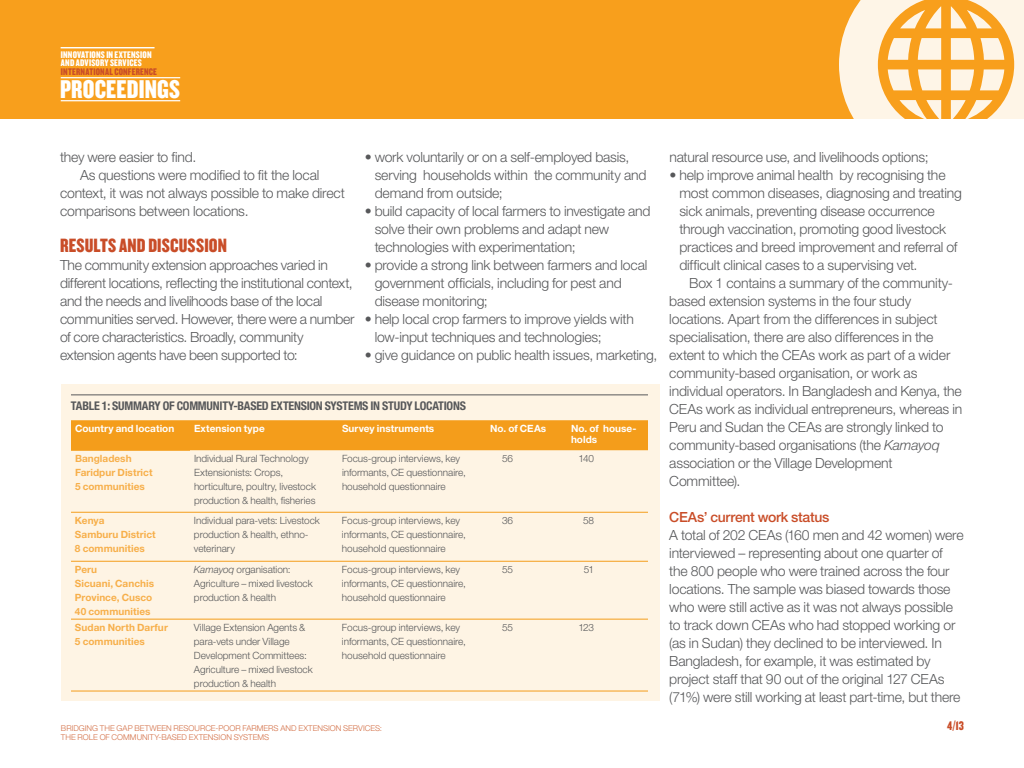
<style>
.page{position:relative;width:1024px;height:768px;background:#fff}
.page>*{position:absolute;margin:0;border:0;box-sizing:border-box;transform-origin:0 0}
.t1{font:26.7px "Knockout HTF69 Full Liteweight";letter-spacing:.005em;color:#fff}
.t2{font:20px "Knockout HTF69 Full Liteweight";letter-spacing:.005em;color:#c94d28}
.t3{font:300 14px/18px "Helvetica Neue";letter-spacing:-.015em;color:#57585a}
.t4{font:500 14px "Helvetica Neue";letter-spacing:-.02em;color:#c94d28}
.t5{font:13px "Knockout HTF69 Full Liteweight";color:#c94d28}
.t6{font:700 condensed 12px "Helvetica Neue";letter-spacing:-.02em;color:#57585a}
.t7{font:300 10px/14px "Helvetica Neue";letter-spacing:-.005em;color:#57585a}
.t8{font:700 10px/14px "Helvetica Neue";letter-spacing:.005em;color:#f7af4a}
.t9{font:700 10px/11px "Helvetica Neue";letter-spacing:.005em;color:#fff}
.t10{font:10px/8.5px "Knockout HTF69 Full Liteweight";letter-spacing:.015em;color:#fff}
.t11{font:10px "Knockout HTF69 Full Liteweight";letter-spacing:.015em;color:#c94d28}
.t12{font:300 8px/9px "Helvetica Neue";color:#d36e44}
.s1{font-style:italic}
</style>
<div class="page">
<div style="left:0;top:0;width:1024px;height:119px;background:#f89f1c"></div>
<hr style="left:61px;top:77px;width:119px;height:1px;background:#fff">
<hr style="left:61px;top:100px;width:119px;height:1px;background:#fff">
<hr style="left:61px;top:47px;width:94px;height:1px;background:#fff">
<svg style="left:839px;top:0;width:185px;height:119px;fill:#fef5e7"></svg>
<svg style="left:951px;top:38px;width:23px;height:22px"></svg>
<svg style="left:951px;top:6px;width:41px;height:22px"></svg>
<svg style="left:951px;top:69px;width:23px;height:21px"></svg>
<svg style="left:951px;top:100px;width:42px;height:19px"></svg>
<div style="left:61px;top:384px;width:598px;height:317px;background:#fef4e4"></div>
<hr style="left:71px;top:394px;width:577px;height:1px;background:#57585a">
<div style="left:71px;top:420px;width:577px;height:30px;background:#f49d1b"></div>
<hr style="left:190px;top:512px;width:148px;height:1px;background:#f49d1b">
<hr style="left:338px;top:512px;width:148px;height:1px;background:#f49d1b">
<hr style="left:486px;top:512px;width:81px;height:1px;background:#f49d1b">
<hr style="left:567px;top:512px;width:81px;height:1px;background:#f49d1b">
<hr style="left:71px;top:561px;width:119px;height:1px;background:#f49d1b">
<hr style="left:190px;top:561px;width:148px;height:1px;background:#f49d1b">
<hr style="left:338px;top:561px;width:148px;height:1px;background:#f49d1b">
<hr style="left:486px;top:561px;width:81px;height:1px;background:#f49d1b">
<hr style="left:567px;top:561px;width:81px;height:1px;background:#f49d1b">
<hr style="left:190px;top:619px;width:148px;height:1px;background:#f49d1b">
<hr style="left:338px;top:619px;width:148px;height:1px;background:#f49d1b">
<hr style="left:486px;top:619px;width:81px;height:1px;background:#f49d1b">
<hr style="left:567px;top:619px;width:81px;height:1px;background:#f49d1b">
<hr style="left:190px;top:691px;width:148px;height:1px;background:#f49d1b">
<hr style="left:338px;top:691px;width:148px;height:1px;background:#f49d1b">
<hr style="left:486px;top:691px;width:81px;height:1px;background:#f49d1b">
<hr style="left:567px;top:691px;width:81px;height:1px;background:#f49d1b">
<hr style="left:71px;top:450px;width:119px;height:1px;background:#f49d1b">
<hr style="left:71px;top:512px;width:119px;height:1px;background:#f49d1b">
<hr style="left:71px;top:619px;width:119px;height:1px;background:#f49d1b">
<hr style="left:71px;top:691px;width:119px;height:1px;background:#f49d1b">
<p class="t10" style="left:61px;top:50px;width:92px">INNOVATIONS IN EXTENSION<br>AND ADVISORY SERVICES</p>
<p class="t11" style="left:61px;top:66px;width:97px">INTERNATIONAL CONFERENCE</p>
<h1 class="t1" style="left:60px;top:75px;width:122px">PROCEEDINGS</h1>
<p class="t3" style="left:60px;top:148px;width:138px">they were easier to find.</p>
<p class="t3" style="left:80px;top:166px;width:241px">As questions were modified to fit the local</p>
<p class="t3" style="left:60px;top:184px;width:286px">context, it was not always possible to make direct</p>
<p class="t3" style="left:60px;top:202px;width:190px">comparisons between locations.</p>
<h2 class="t2" style="left:60px;top:235px;width:168px">RESULTS AND DISCUSSION</h2>
<p class="t3" style="left:60px;top:256px;width:296px">The community extension approaches varied in different locations, reflecting the institutional context, and the needs and livelihoods base of the local communities served. However, there were a number of core characteristics. Broadly, community extension agents have been supported to:</p>
<p class="t3" style="left:375px;top:148px;width:273px;text-indent:-10px">• work voluntarily or on a self-employed basis, serving households within the community and demand from outside;</p>
<p class="t3" style="left:375px;top:202px;width:277px;text-indent:-10px">• build capacity of local farmers to investigate and solve their own problems and adapt new technologies with experimentation;</p>
<p class="t3" style="left:375px;top:256px;width:274px;text-indent:-10px">• provide a strong link between farmers and local government officials, including for pest and disease monitoring;</p>
<p class="t3" style="left:375px;top:310px;width:261px;text-indent:-10px">• help local crop farmers to improve yields with low-input techniques and technologies;</p>
<p class="t3" style="left:365px;top:346px;width:294px">• give guidance on public health issues, marketing,</p>
<p class="t6" style="left:71px;top:399px;width:396px">TABLE 1: SUMMARY OF COMMUNITY-BASED EXTENSION SYSTEMS IN STUDY LOCATIONS</p>
<p class="t9" style="left:75px;top:423px;width:101px">Country and location</p>
<p class="t9" style="left:194px;top:423px;width:72px">Extension type</p>
<p class="t9" style="left:342px;top:423px;width:94px">Survey instruments</p>
<p class="t9" style="left:490px;top:423px;width:58px">No. of CEAs</p>
<p class="t9" style="left:571px;top:423px;width:67px">No. of house&shy;holds</p>
<p class="t8" style="left:75px;top:451px;width:79px">Bangladesh<br>Faridpur District<br>5 communities</p>
<p class="t7" style="left:194px;top:451px;width:124px">Individual Rural Technology<br>Extensionists: Crops, horticulture, poultry, livestock production &amp; health, fisheries</p>
<p class="t7" style="left:342px;top:451px;width:125px">Focus-group interviews, key informants, CE questionnaire, household questionnaire</p>
<p class="t7" style="left:502px;top:451px;width:12px">56</p>
<p class="t7" style="left:578px;top:451px;width:17px">140</p>
<p class="t8" style="left:75px;top:513px;width:82px">Kenya<br>Samburu District<br>8 communities</p>
<p class="t7" style="left:194px;top:513px;width:127px">Individual para-vets: Livestock production &amp; health, ethno&shy;veterinary</p>
<p class="t7" style="left:342px;top:513px;width:125px">Focus-group interviews, key informants, CE questionnaire, household questionnaire</p>
<p class="t7" style="left:502px;top:513px;width:13px">36</p>
<p class="t7" style="left:583px;top:513px;width:13px">58</p>
<p class="t8" style="left:75px;top:562px;width:81px">Peru<br>Sicuani, Canchis<br>Province, Cusco<br>40 communities</p>
<p class="t7" style="left:194px;top:562px;width:120px"><span class="s1">Kamayoq</span> organisation:<br>Agriculture – mixed livestock production &amp; health</p>
<p class="t7" style="left:342px;top:562px;width:125px">Focus-group interviews, key informants, CE questionnaire, household questionnaire</p>
<p class="t7" style="left:502px;top:562px;width:13px">55</p>
<p class="t7" style="left:584px;top:562px;width:12px">51</p>
<p class="t8" style="left:75px;top:620px;width:94px">Sudan North Darfur<br>5 communities</p>
<p class="t7" style="left:194px;top:620px;width:120px">Village Extension Agents &amp; para-vets under Village<br>Development Committees:<br>Agriculture – mixed livestock production &amp; health</p>
<p class="t7" style="left:342px;top:620px;width:125px">Focus-group interviews, key informants, CE questionnaire, household questionnaire</p>
<p class="t7" style="left:502px;top:620px;width:13px">55</p>
<p class="t7" style="left:578px;top:620px;width:17px">123</p>
<p class="t3" style="left:669px;top:148px;width:261px">natural resource use, and livelihoods options;</p>
<p class="t3" style="left:679px;top:166px;width:284px;text-indent:-10px">• help improve animal health by recognising the most common diseases, diagnosing and treating sick animals, preventing disease occurrence through vaccination, promoting good livestock practices and breed improvement and referral of difficult clinical cases to a supervising vet.</p>
<p class="t3" style="left:669px;top:274px;width:294px;text-indent:20px">Box 1 contains a summary of the community&shy;based extension systems in the four study locations. Apart from the differences in subject specialisation, there are also differences in the extent to which the CEAs work as part of a wider community-based organisation, or work as individual operators. In Bangladesh and Kenya, the CEAs work as individual entrepreneurs, whereas in Peru and Sudan the CEAs are strongly linked to community-based organisations (the <span class="s1">Kamayoq </span>association or the Village Development Committee).</p>
<p class="t4" style="left:669px;top:509px;width:162px">CEAs’ current work status</p>
<p class="t3" style="left:669px;top:526px;width:296px">A total of 202 CEAs (160 men and 42 women) were interviewed – representing about one quarter of the 800 people who were trained across the four locations. The sample was biased towards those who were still active as it was not always possible to track down CEAs who had stopped working or (as in Sudan) they declined to be interviewed. In Bangladesh, for example, it was estimated by project staff that 90 out of the original 127 CEAs (71%) were still working at least part-time, but there</p>
<p class="t12" style="left:61px;top:723px;width:323px">BRIDGING THE GAP BETWEEN RESOURCE-POOR FARMERS AND EXTENSION SERVICES:<br>THE ROLE OF COMMUNITY-BASED EXTENSION SYSTEMS</p>
<p class="t5" style="left:947px;top:719px;width:18px">4/13</p>
</div>
